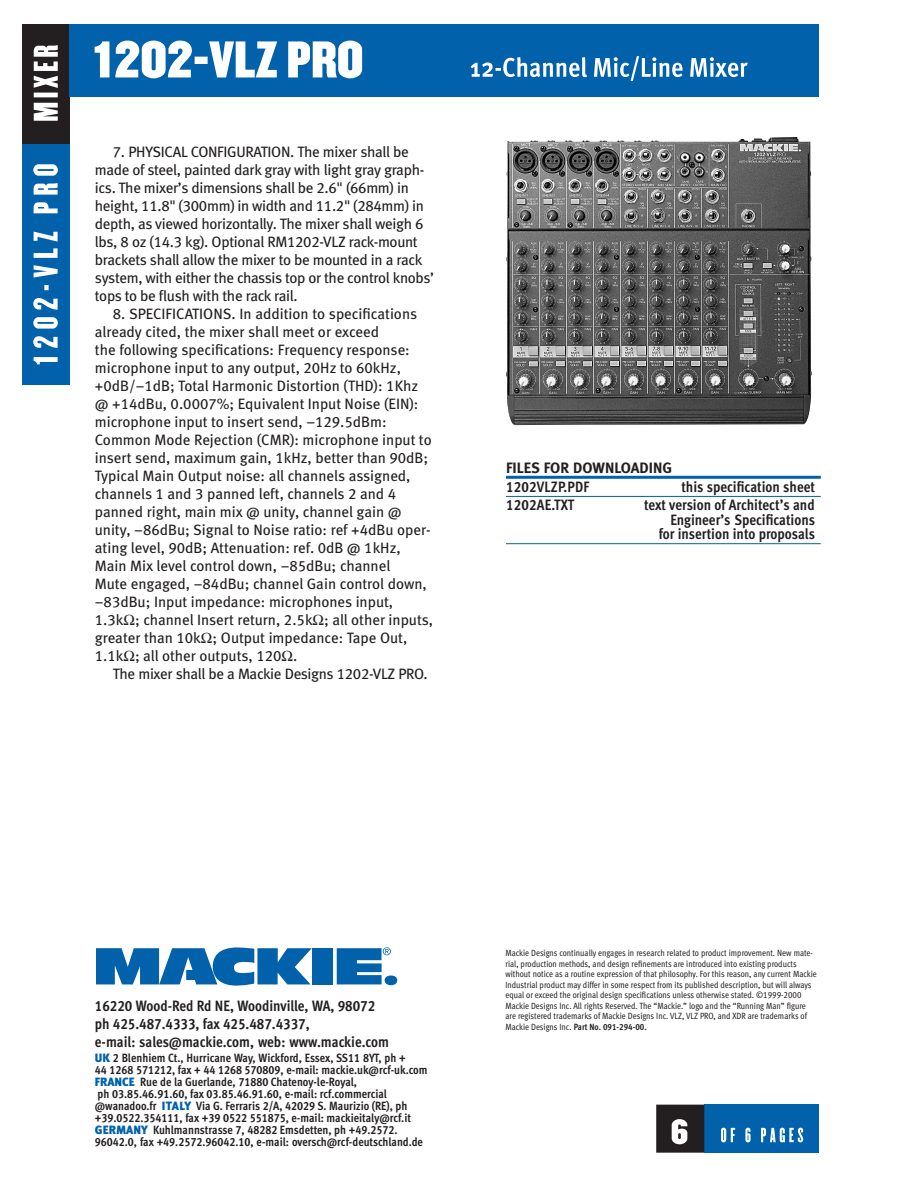
<style>
.page{position:relative;width:918px;height:1189px;background:#fff}
.page>*{position:absolute;margin:0;border:0;box-sizing:border-box;transform-origin:0 0}
.t1{font:15px/18px "Meta Book LF";letter-spacing:-.005em;color:#231f20}
.t2{font:15px/18px "Meta Cond Bold LF";color:#231f20}
.t3{font:700 15px/18.8px "Meta";color:#231f20}
.t4{font:12px/12px "Meta Cond Bold LF";color:#231f20}
.t5{font:9px/10.5px "Meta Cond Book LF";color:#231f20}
.s1{font-family:"Meta Cond Bold LF";font-weight:400}
.s2{font-family:"Meta Black LF";color:#0161aa}
.s3{font-family:"Meta Cond Bold LF"}
</style>
<div class="page">
<div style="left:312px;top:948px;width:21px;height:36px;background:#0161aa"></div>
<svg style="left:96px;top:947px;width:216px;height:39px"></svg>
<div style="left:385px;top:975px;width:12px;height:10px;background:#0161aa;border-radius:50%"></div>
<svg style="left:337px;top:947px;width:54px;height:37px"></svg>
<div style="left:22px;top:24px;width:48px;height:120px;background:#231f20"></div>
<div style="left:70px;top:24px;width:749px;height:72px;background:#0161aa"></div>
<div style="left:22px;top:144px;width:48px;height:240px;background:#0161aa"></div>
<div style="left:704px;top:1104px;width:115px;height:48px;background:#0161aa"></div>
<div style="left:656px;top:1104px;width:48px;height:48px;background:#231f20"></div>
<hr style="left:506px;top:476px;width:315px;height:3px;background:#0161aa">
<hr style="left:506px;top:496px;width:315px;height:1px;background:#0161aa">
<hr style="left:506px;top:543px;width:315px;height:1px;background:#0161aa">
<svg style="left:33px;top:164px;width:25px;height:200px"></svg>
<svg style="left:34px;top:45px;width:24px;height:76px"></svg>
<svg style="left:95px;top:41px;width:267px;height:37px"></svg>
<svg style="left:471px;top:56px;width:277px;height:25px"></svg>
<svg style="left:672px;top:1119px;width:15px;height:25px"></svg>
<svg style="left:721px;top:1127px;width:82px;height:15px"></svg>
<img style="left:506px;top:137px;width:306px;height:288px">
<p class="t1" style="left:95px;top:142px;width:341px;text-indent:18px">7. PHYSICAL CONFIGURATION. The mixer shall be made of steel, painted dark gray with light gray graph&shy;ics. The mixer’s dimensions shall be 2.6" (66mm) in height, 11.8" (300mm) in width and 11.2" (284mm) in depth, as viewed horizontally. The mixer shall weigh 6 lbs, 8 oz (14.3 kg). Optional RM1202-VLZ rack-mount brackets shall allow the mixer to be mounted in a rack system, with either the chassis top or the control knobs’ tops to be flush with the rack rail.</p>
<p class="t1" style="left:113px;top:304px;width:306px">8. SPECIFICATIONS. In addition to specifications</p>
<p class="t1" style="left:95px;top:322px;width:286px">already cited, the mixer shall meet or exceed</p>
<p class="t1" style="left:95px;top:340px;width:316px">the following specifications: Frequency response:</p>
<p class="t1" style="left:95px;top:358px;width:308px">microphone input to any output, 20Hz to 60kHz,</p>
<p class="t1" style="left:95px;top:376px;width:325px">+0dB/–1dB; Total Harmonic Distortion (THD): 1Khz</p>
<p class="t1" style="left:95px;top:394px;width:325px">@ +14dBu, 0.0007%; Equivalent Input Noise (EIN):</p>
<p class="t1" style="left:95px;top:412px;width:293px">microphone input to insert send, –129.5dBm:</p>
<p class="t1" style="left:95px;top:430px;width:338px">Common Mode Rejection (CMR): microphone input to</p>
<p class="t1" style="left:95px;top:448px;width:335px">insert send, maximum gain, 1kHz, better than 90dB;</p>
<p class="t1" style="left:95px;top:466px;width:317px">Typical Main Output noise: all channels assigned,</p>
<p class="t1" style="left:95px;top:484px;width:303px">channels 1 and 3 panned left, channels 2 and 4</p>
<p class="t1" style="left:95px;top:502px;width:308px">panned right, main mix @ unity, channel gain @</p>
<p class="t1" style="left:95px;top:520px;width:337px">unity, –86dBu; Signal to Noise ratio: ref +4dBu oper-</p>
<p class="t1" style="left:95px;top:538px;width:307px">ating level, 90dB; Attenuation: ref. 0dB @ 1kHz,</p>
<p class="t1" style="left:95px;top:556px;width:297px">Main Mix level control down, –85dBu; channel</p>
<p class="t1" style="left:95px;top:574px;width:333px">Mute engaged, –84dBu; channel Gain control down,</p>
<p class="t1" style="left:95px;top:592px;width:300px">–83dBu; Input impedance: microphones input,</p>
<p class="t1" style="left:95px;top:610px;width:340px">1.3k ; channel Insert return, 2.5k ; all other inputs,</p>
<p class="t1" style="left:95px;top:628px;width:314px">greater than 10k ; Output impedance: Tape Out,</p>
<p class="t1" style="left:95px;top:646px;width:204px">1.1k ; all other outputs, 120 .</p>
<p class="t1" style="left:113px;top:664px;width:316px">The mixer shall be a Mackie Designs 1202-VLZ PRO.</p>
<p class="t3" style="left:506px;top:458px;width:168px">FILES FOR DOWNLOADING<br><span class="s1">1202VLZP.PDF</span></p>
<p class="t2" style="left:682px;top:477px;width:135px">this specification sheet</p>
<p class="t2" style="left:506px;top:496px;width:70px">1202AE.TXT</p>
<p class="t2" style="left:644px;top:498px;width:172px;line-height:14.2px;text-align:right">text version of Architect’s and<br>Engineer’s Specifications<br>for insertion into proposals</p>
<p class="t2" style="left:95px;top:996px;width:296px">16220 Wood-Red Rd NE, Woodinville, WA, 98072 ph 425.487.4333, fax 425.487.4337,<br>e-mail: sales@mackie.com, web: www.mackie.com</p>
<p class="t4" style="left:95px;top:1051px;width:334px"><span class="s2">UK</span> 2 Blenhiem Ct., Hurricane Way, Wickford, Essex, SS11 8YT, ph +<br>44 1268 571212, fax + 44 1268 570809, e-mail: mackie.uk@rcf-uk.com <span class="s2">FRANCE</span> Rue de la Guerlande, 71880 Chatenoy-le-Royal,<br>ph 03.85.46.91.60, fax 03.85.46.91.60, e-mail: rcf.commercial @wanadoo.fr <span class="s2">ITALY</span> Via G. Ferraris 2/A, 42029 S. Maurizio (RE), ph +39.0522.354111, fax +39 0522 551875, e-mail: mackieitaly@rcf.it <span class="s2">GERMANY</span> Kuhlmannstrasse 7, 48282 Emsdetten, ph +49.2572.<br>96042.0, fax +49.2572.96042.10, e-mail: oversch@rcf-deutschland.de</p>
<p class="t5" style="left:505px;top:947px;width:313px">Mackie Designs continually engages in research related to product improvement. New mate&shy;rial, production methods, and design refinements are introduced into existing products without notice as a routine expression of that philosophy. For this reason, any current Mackie Industrial product may differ in some respect from its published description, but will always equal or exceed the original design specifications unless otherwise stated. ©1999-2000<br>Mackie Designs Inc. All rights Reserved. The “Mackie.” logo and the “Running Man” figure are registered trademarks of Mackie Designs Inc. VLZ, VLZ PRO, and XDR are trademarks of Mackie Designs Inc. <span class="s3">Part No. 091-294-00.</span></p>
</div>
